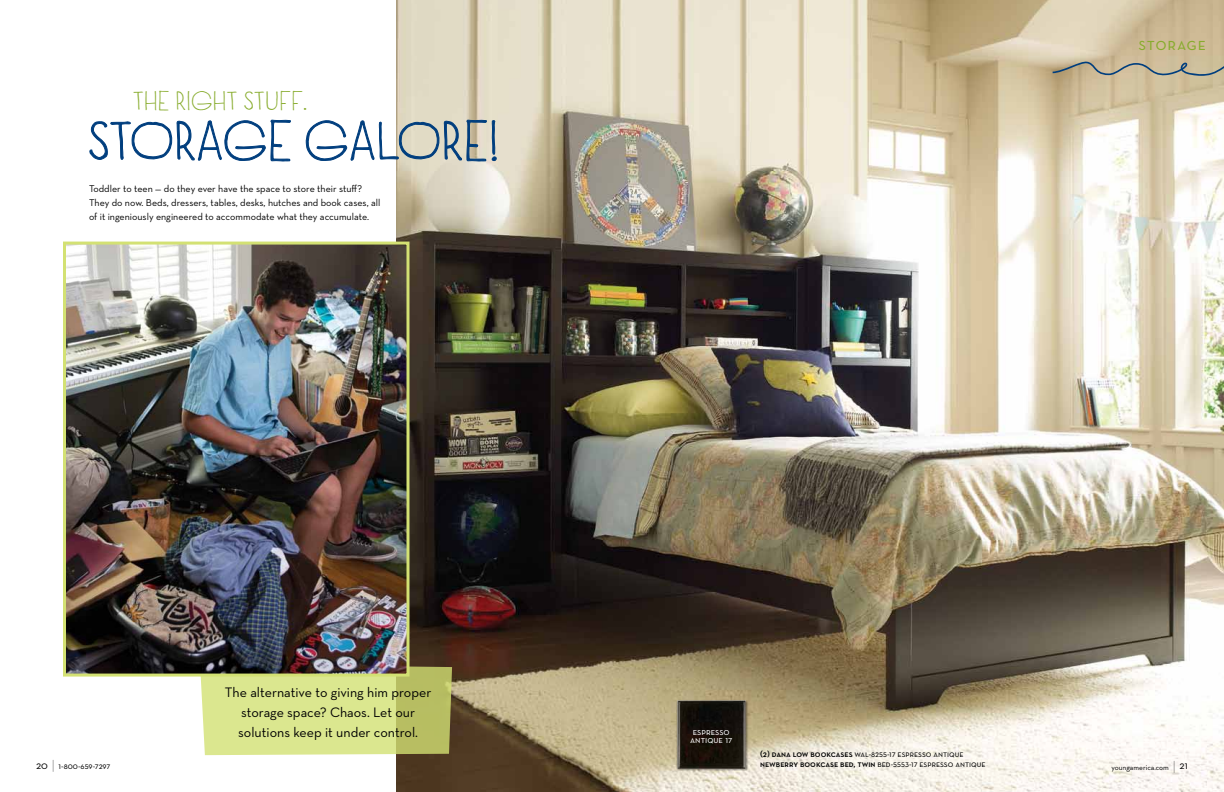
<style>
.page{position:relative;width:1224px;height:792px;background:#fff}
.page>*{position:absolute;margin:0;border:0;box-sizing:border-box;transform-origin:0 0}
.t1{font:58px "Baronessa";letter-spacing:.03em;color:#003e7e}
.t2{font:28px "Baronessa";letter-spacing:.03em;color:#88ac2e}
.t3{font:18px "Neutraface Text";color:#88ac2e}
.t4{font:14px/20px "Neutraface Text";color:#000;text-align:center}
.t5{font:10px/14px "Neutraface Text";color:#000}
.t6{font:9.8px/8.1px "Neutraface Text";color:#fff}
.t7{font:9px/10px "Neutraface Text";color:#000}
.t8{font:7.5px "Neutraface Text";color:#000}
.s1{font-size:11px}
.s2{font-size:14px}
.s3{font-weight:600}
</style>
<div class="page">
<img style="left:396px;top:0;width:828px;height:792px">
<svg style="left:1053px;top:60px;width:171px;height:16px;background:#b2aa92"></svg>
<svg style="left:89px;top:119px;width:202px;height:43px"></svg>
<svg style="left:305px;top:119px;width:192px;height:43px"></svg>
<svg style="left:200px;top:664px;width:252px;height:91px;background:#d1db84"></svg>
<img style="left:67px;top:246px;width:339px;height:427px">
<div style="left:63px;top:242px;width:347px;height:435px;border:3px solid #d3e173"></div>
<div style="left:676px;top:700px;width:72px;height:71px;background:#000;opacity:.45"></div>
<img style="left:677px;top:700px;width:69px;height:69px">
<h2 class="t2" style="left:133px;top:85px;width:176px">THE RIGHT STUFF.</h2>
<h1 class="t1" style="left:88px;top:108px;width:412px">STORAGE GALORE!</h1>
<p class="t5" style="left:89px;top:181px;width:293px">Toddler to teen — do they ever have the space to store their stuff?<br>They do now. Beds, dressers, tables, desks, hutches and book cases, all of it ingeniously engineered to accommodate what they accumulate.</p>
<p class="t7" style="left:36px;top:761px;width:76px"><span class="s1">20</span> <span class="s2">|</span> 1-800-659-7297</p>
<h3 class="t4" style="left:225px;top:682px;width:208px">The alternative to giving him proper storage space? Chaos. Let our solutions keep it under control.</h3>
<h3 class="t3" style="left:1139px;top:33px;width:69px">storage</h3>
<p class="t6" style="left:690px;top:727px;width:44px">espresso antique 17</p>
<p class="t7" style="left:760px;top:749px;width:227px"><span class="s3">(2) dana low bookcases</span> wal-8255-17 espresso antique <span class="s3">newberry bookcase bed, twin</span> bed-5553-17 espresso antique</p>
<p class="t8" style="left:1111px;top:763px;width:78px">youngamerica.com <span class="s2">|</span> <span class="s1">21</span></p>
</div>
